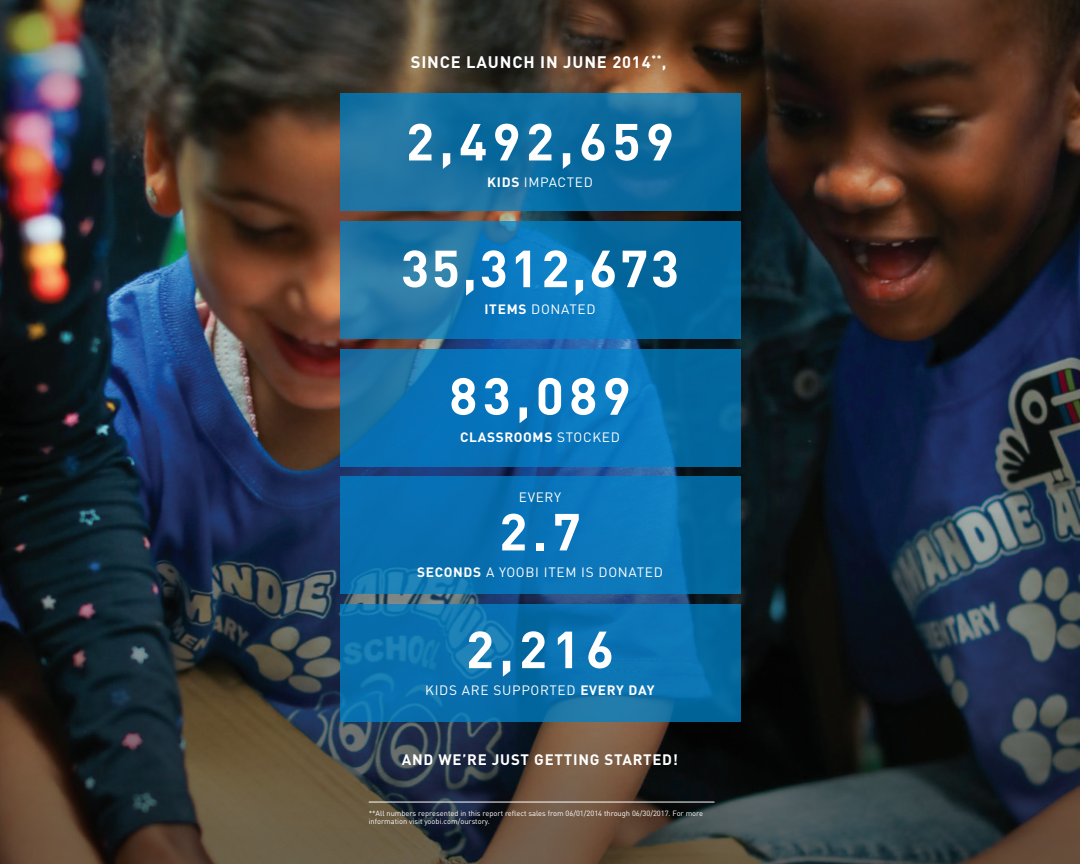
<style>
.page{position:relative;width:1080px;height:864px;background:#fff}
.page>*{position:absolute;margin:0;border:0;box-sizing:border-box;transform-origin:0 0}
.t1{font:700 51.3px "DINOT";letter-spacing:.1em;color:#fff}
.t2{font:700 16.5px "DINOT";letter-spacing:.05em;color:#fff}
.t3{font:700 15px "DINOT";letter-spacing:.05em;color:#fff}
.t4{font:13.5px "DINOT";letter-spacing:.05em;color:#fff}
.t5{font:700 13.5px "DINOT";letter-spacing:.05em;color:#fff}
.t6{font:7.5px/8.2px "DINOT";color:#fff}
.s1{font-weight:700}
.s2{font-weight:400}
</style>
<div class="page">
<img style="left:0;top:0;width:1080px;height:864px">
<svg style="left:340px;top:94px;width:400px;height:117px;background:#126d9f"></svg>
<svg style="left:340px;top:221px;width:400px;height:118px;background:#1072ab"></svg>
<svg style="left:340px;top:349px;width:400px;height:117px;background:#0972b3"></svg>
<svg style="left:340px;top:476px;width:400px;height:118px;background:#0871b1"></svg>
<svg style="left:340px;top:604px;width:400px;height:118px;background:#0b71ac"></svg>
<hr style="left:369px;top:802px;width:345px;height:1px;background:#fff">
<h2 class="t2" style="left:411px;top:51px;width:257px">SINCE LAUNCH IN JUNE 2014<sup>**</sup>,</h2>
<h1 class="t1" style="left:406px;top:108px;width:270px">2,492,659</h1>
<h3 class="t4" style="left:487px;top:174px;width:107px"><span class="s1">KIDS</span> IMPACTED</h3>
<h1 class="t1" style="left:401px;top:235px;width:280px">35,312,673</h1>
<h3 class="t4" style="left:484px;top:301px;width:113px"><span class="s1">ITEMS</span> DONATED</h3>
<h1 class="t1" style="left:449px;top:363px;width:183px">83,089</h1>
<h3 class="t5" style="left:460px;top:428px;width:161px">CLASSROOMS <span class="s2">STOCKED</span></h3>
<h3 class="t4" style="left:519px;top:488px;width:44px">EVERY</h3>
<h1 class="t1" style="left:499px;top:498px;width:83px">2.7</h1>
<h3 class="t4" style="left:417px;top:564px;width:247px"><span class="s1">SECONDS</span> A YOOBI ITEM IS DONATED</h3>
<h1 class="t1" style="left:466px;top:616px;width:150px">2,216</h1>
<h3 class="t4" style="left:425px;top:682px;width:231px">KIDS ARE SUPPORTED <span class="s1">EVERY DAY</span></h3>
<h3 class="t3" style="left:402px;top:750px;width:278px">AND WE’RE JUST GETTING STARTED!</h3>
<p class="t6" style="left:369px;top:809px;width:336px">**All numbers represented in this report reflect sales from 06/01/2014 through 06/30/2017. For more information visit yoobi.com/ourstory.</p>
</div>
